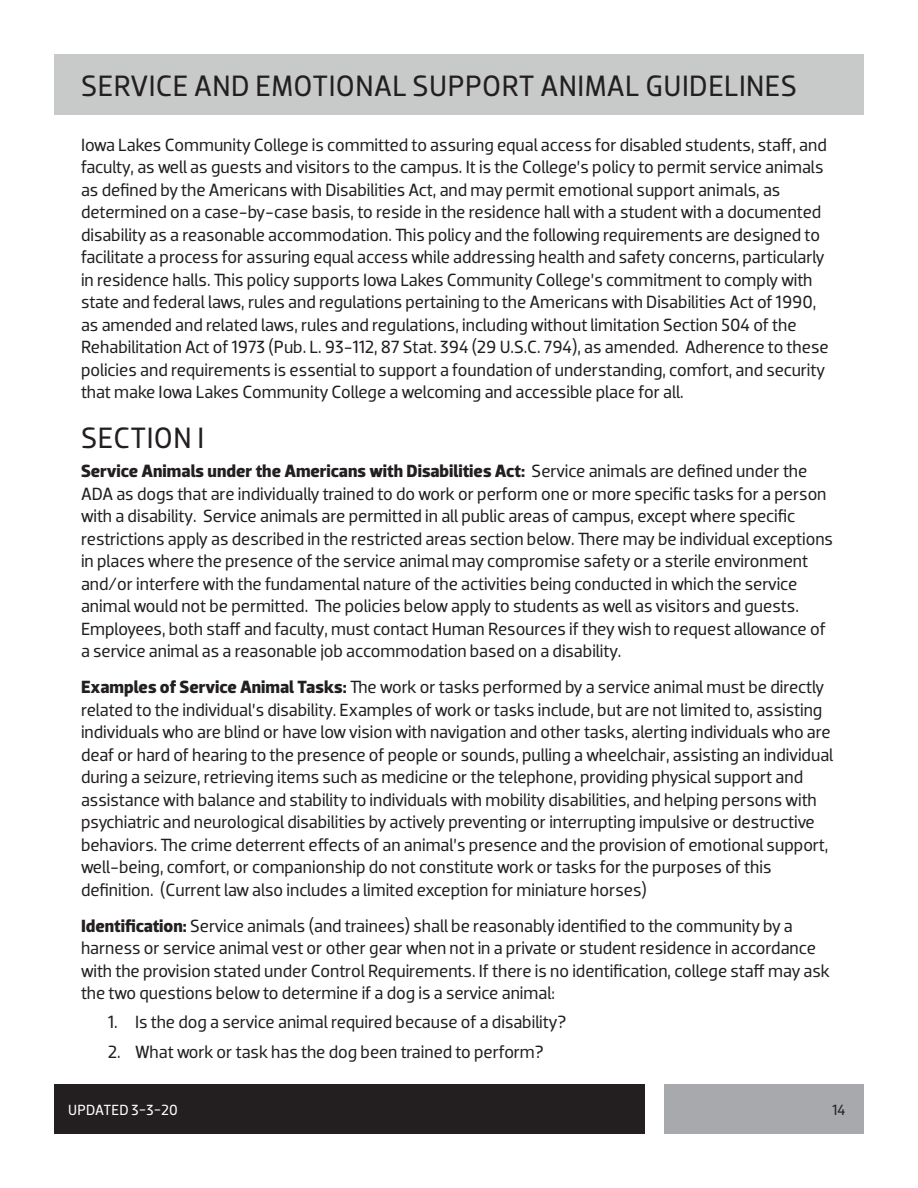
<style>
.page{position:relative;width:918px;height:1188px;background:#fff}
.page>*{position:absolute;margin:0;border:0;box-sizing:border-box;transform-origin:0 0}
.t1{font:30px "Dobra";letter-spacing:.015em;color:#231f20}
.t2{font:18px/22.5px "Dobra";color:#231f20}
.t3{font:15px "Dobra";letter-spacing:.015em;color:#fff}
.t4{font:15px "Dobra";color:#231f20}
.s1{font-weight:700}
</style>
<div class="page">
<div style="left:54px;top:1084px;width:591px;height:50px;background:#231f20"></div>
<div style="left:664px;top:1084px;width:200px;height:50px;background:#a8a9ad"></div>
<div style="left:54px;top:54px;width:810px;height:61px;background:#c8c9c9"></div>
<p class="t1" style="left:81px;top:68px;width:717px">SERVICE AND EMOTIONAL SUPPORT ANIMAL GUIDELINES</p>
<p class="t2" style="left:81px;top:133px;width:749px">Iowa Lakes Community College is committed to assuring equal access for disabled students, staff, and faculty, as well as guests and visitors to the campus. It is the College’s policy to permit service animals as defined by the Americans with Disabilities Act, and may permit emotional support animals, as determined on a case-by-case basis, to reside in the residence hall with a student with a documented disability as a reasonable accommodation. This policy and the following requirements are designed to facilitate a process for assuring equal access while addressing health and safety concerns, particularly in residence halls. This policy supports Iowa Lakes Community College’s commitment to comply with state and federal laws, rules and regulations pertaining to the Americans with Disabilities Act of 1990, as amended and related laws, rules and regulations, including without limitation Section 504 of the Rehabilitation Act of 1973 (Pub. L. 93-112, 87 Stat. 394 (29 U.S.C. 794), as amended. Adherence to these policies and requirements is essential to support a foundation of understanding, comfort, and security that make Iowa Lakes Community College a welcoming and accessible place for all.</p>
<p class="t1" style="left:81px;top:420px;width:124px">SECTION I</p>
<p class="t2" style="left:81px;top:460px;width:754px"><span class="s1">Service Animals under the Americans with Disabilities Act:</span> Service animals are defined under the ADA as dogs that are individually trained to do work or perform one or more specific tasks for a person with a disability. Service animals are permitted in all public areas of campus, except where specific restrictions apply as described in the restricted areas section below. There may be individual exceptions in places where the presence of the service animal may compromise safety or a sterile environment and/or interfere with the fundamental nature of the activities being conducted in which the service animal would not be permitted. The policies below apply to students as well as visitors and guests.<br>Employees, both staff and faculty, must contact Human Resources if they wish to request allowance of a service animal as a reasonable job accommodation based on a disability.</p>
<p class="t2" style="left:81px;top:676px;width:754px"><span class="s1">Examples of Service Animal Tasks:</span> The work or tasks performed by a service animal must be directly related to the individual’s disability. Examples of work or tasks include, but are not limited to, assisting individuals who are blind or have low vision with navigation and other tasks, alerting individuals who are deaf or hard of hearing to the presence of people or sounds, pulling a wheelchair, assisting an individual during a seizure, retrieving items such as medicine or the telephone, providing physical support and assistance with balance and stability to individuals with mobility disabilities, and helping persons with psychiatric and neurological disabilities by actively preventing or interrupting impulsive or destructive behaviors. The crime deterrent effects of an animal’s presence and the provision of emotional support, well-being, comfort, or companionship do not constitute work or tasks for the purposes of this definition. (Current law also includes a limited exception for miniature horses)</p>
<p class="t2" style="left:81px;top:914px;width:750px"><span class="s1">Identification:</span> Service animals (and trainees) shall be reasonably identified to the community by a harness or service animal vest or other gear when not in a private or student residence in accordance with the provision stated under Control Requirements. If there is no identification, college staff may ask the two questions below to determine if a dog is a service animal:</p>
<p class="t2" style="left:108px;top:1011px;width:460px">1. Is the dog a service animal required because of a disability?</p>
<p class="t2" style="left:108px;top:1040px;width:437px">2. What work or task has the dog been trained to perform?</p>
<p class="t3" style="left:68px;top:1101px;width:111px">UPDATED 3-3-20</p>
<p class="t4" style="left:833px;top:1101px;width:15px">14</p>
</div>
